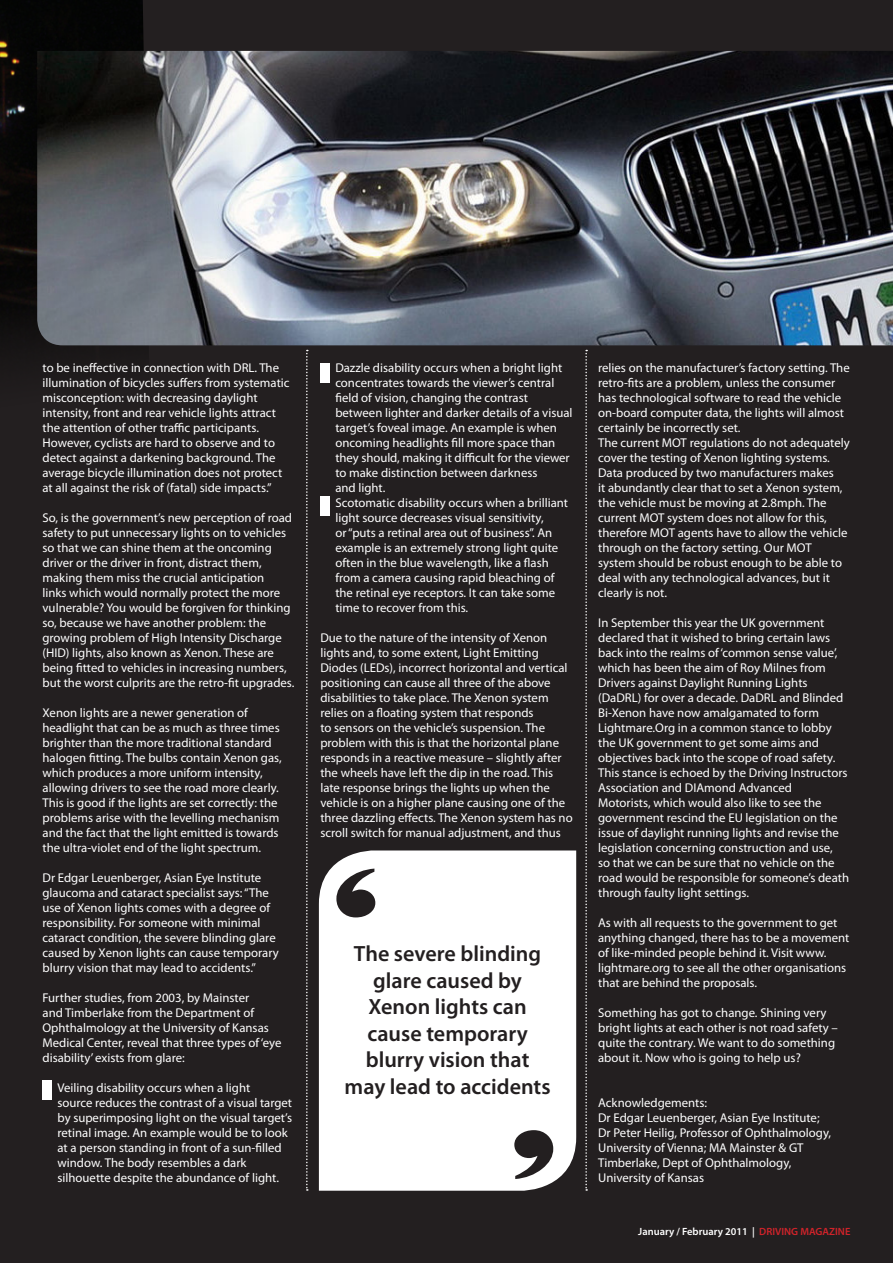
<style>
.page{position:relative;width:893px;height:1263px;background:#231f20}
.page>*{position:absolute;margin:0;border:0;box-sizing:border-box;transform-origin:0 0}
.t1{font:600 22.05px/26.5px "Myriad Pro";color:#231f20;text-align:center}
.Body{font:12.75px/15px "Myriad Pro";color:#fff}
.t2{font:600 10.5px "Myriad Pro";color:#fff}
.s1{color:#d1232a}
</style>
<div class="page">
<img style="left:0;top:0;width:153px;height:599px">
<svg style="left:319px;top:850px;width:257px;height:341px"></svg>
<svg style="left:336px;top:868px;width:39px;height:49px"></svg>
<svg style="left:514px;top:1130px;width:39px;height:49px"></svg>
<svg style="left:306px;top:350px;width:3px;height:841px;background:#4a4647"></svg>
<svg style="left:585px;top:345px;width:2px;height:846px;background:#5d5a5b"></svg>
<img style="left:37px;top:51px;width:856px;height:294px">
<div style="left:43px;top:1080px;width:9px;height:20px;background:#fff"></div>
<div style="left:320px;top:496px;width:9px;height:20px;background:#fff"></div>
<div style="left:320px;top:363px;width:9px;height:19px;background:#fff"></div>
<p class="Body" style="left:43px;top:360px;width:249px">to be ineffective in connection with DRL. The illumination of bicycles suffers from systematic misconception: with decreasing daylight intensity, front and rear vehicle lights attract the attention of other traffic participants.<br>However, cyclists are hard to observe and to detect against a darkening background. The average bicycle illumination does not protect at all against the risk of (fatal) side impacts.”</p>
<p class="Body" style="left:43px;top:510px;width:253px">So, is the government’s new perception of road safety to put unnecessary lights on to vehicles so that we can shine them at the oncoming driver or the driver in front, distract them, making them miss the crucial anticipation<br>links which would normally protect the more vulnerable? You would be forgiven for thinking so, because we have another problem: the growing problem of High Intensity Discharge (HID) lights, also known as Xenon. These are being fitted to vehicles in increasing numbers, but the worst culprits are the retro-fit upgrades.</p>
<p class="Body" style="left:43px;top:705px;width:241px">Xenon lights are a newer generation of headlight that can be as much as three times brighter than the more traditional standard halogen fitting. The bulbs contain Xenon gas, which produces a more uniform intensity, allowing drivers to see the road more clearly.<br>This is good if the lights are set correctly: the problems arise with the levelling mechanism and the fact that the light emitted is towards the ultra-violet end of the light spectrum.</p>
<p class="Body" style="left:43px;top:870px;width:238px">Dr Edgar Leuenberger, Asian Eye Institute glaucoma and cataract specialist says: “The use of Xenon lights comes with a degree of responsibility. For someone with minimal cataract condition, the severe blinding glare caused by Xenon lights can cause temporary blurry vision that may lead to accidents.”</p>
<p class="Body" style="left:43px;top:990px;width:240px">Further studies, from 2003, by Mainster<br>and Timberlake from the Department of Ophthalmology at the University of Kansas Medical Center, reveal that three types of ‘eye disability’ exists from glare:</p>
<p class="Body" style="left:58px;top:1080px;width:236px">Veiling disability occurs when a light<br>source reduces the contrast of a visual target by superimposing light on the visual target’s retinal image. An example would be to look at a person standing in front of a sun-filled window. The body resembles a dark silhouette despite the abundance of light.</p>
<p class="Body" style="left:335px;top:360px;width:239px">Dazzle disability occurs when a bright light concentrates towards the viewer’s central field of vision, changing the contrast between lighter and darker details of a visual target’s foveal image. An example is when oncoming headlights fill more space than they should, making it difficult for the viewer to make distinction between darkness</p>
<p class="Body" style="left:335px;top:480px;width:52px">and light.</p>
<p class="Body" style="left:335px;top:495px;width:234px">Scotomatic disability occurs when a brilliant light source decreases visual sensitivity,<br>or “puts a retinal area out of business”. An example is an extremely strong light quite often in the blue wavelength, like a flash from a camera causing rapid bleaching of the retinal eye receptors. It can take some time to recover from this.</p>
<p class="Body" style="left:320px;top:630px;width:254px">Due to the nature of the intensity of Xenon lights and, to some extent, Light Emitting Diodes (LEDs), incorrect horizontal and vertical positioning can cause all three of the above disabilities to take place. The Xenon system relies on a floating system that responds<br>to sensors on the vehicle’s suspension. The problem with this is that the horizontal plane responds in a reactive measure – slightly after the wheels have left the dip in the road. This late response brings the lights up when the vehicle is on a higher plane causing one of the three dazzling effects. The Xenon system has no scroll switch for manual adjustment, and thus</p>
<p class="t1" style="left:354px;top:940px;width:189px">The severe blinding glare caused by</p>
<p class="t1" style="left:345px;top:993px;width:207px">Xenon lights can cause temporary blurry vision that may lead to accidents</p>
<p class="Body" style="left:598px;top:360px;width:253px">relies on the manufacturer’s factory setting. The retro-fits are a problem, unless the consumer has technological software to read the vehicle on-board computer data, the lights will almost certainly be incorrectly set.</p>
<p class="Body" style="left:598px;top:435px;width:253px">The current MOT regulations do not adequately cover the testing of Xenon lighting systems.<br>Data produced by two manufacturers makes<br>it abundantly clear that to set a Xenon system, the vehicle must be moving at 2.8mph. The current MOT system does not allow for this, therefore MOT agents have to allow the vehicle through on the factory setting. Our MOT system should be robust enough to be able to deal with any technological advances, but it clearly is not.</p>
<p class="Body" style="left:598px;top:615px;width:252px">In September this year the UK government declared that it wished to bring certain laws back into the realms of ‘common sense value’, which has been the aim of Roy Milnes from Drivers against Daylight Running Lights (DaDRL) for over a decade. DaDRL and Blinded Bi-Xenon have now amalgamated to form Lightmare.Org in a common stance to lobby the UK government to get some aims and objectives back into the scope of road safety.<br>This stance is echoed by the Driving Instructors Association and DIAmond Advanced<br>Motorists, which would also like to see the government rescind the EU legislation on the issue of daylight running lights and revise the legislation concerning construction and use,<br>so that we can be sure that no vehicle on the road would be responsible for someone’s death through faulty light settings.</p>
<p class="Body" style="left:598px;top:915px;width:253px">As with all requests to the government to get anything changed, there has to be a movement of like-minded people behind it. Visit www. lightmare.org to see all the other organisations that are behind the proposals.</p>
<p class="Body" style="left:598px;top:1005px;width:241px">Something has got to change. Shining very bright lights at each other is not road safety – quite the contrary. We want to do something about it. Now who is going to help us?</p>
<p class="Body" style="left:598px;top:1095px;width:110px">Acknowledgements:</p>
<p class="Body" style="left:598px;top:1110px;width:234px">Dr Edgar Leuenberger, Asian Eye Institute; Dr Peter Heilig, Professor of Ophthalmology, University of Vienna; MA Mainster &amp; GT Timberlake, Dept of Ophthalmology,</p>
<p class="Body" style="left:598px;top:1170px;width:107px">University of Kansas</p>
<p class="t2" style="left:638px;top:1225px;width:214px">January / February 2011 | <span class="s1">DRIVING MAGAZINE</span></p>
</div>
